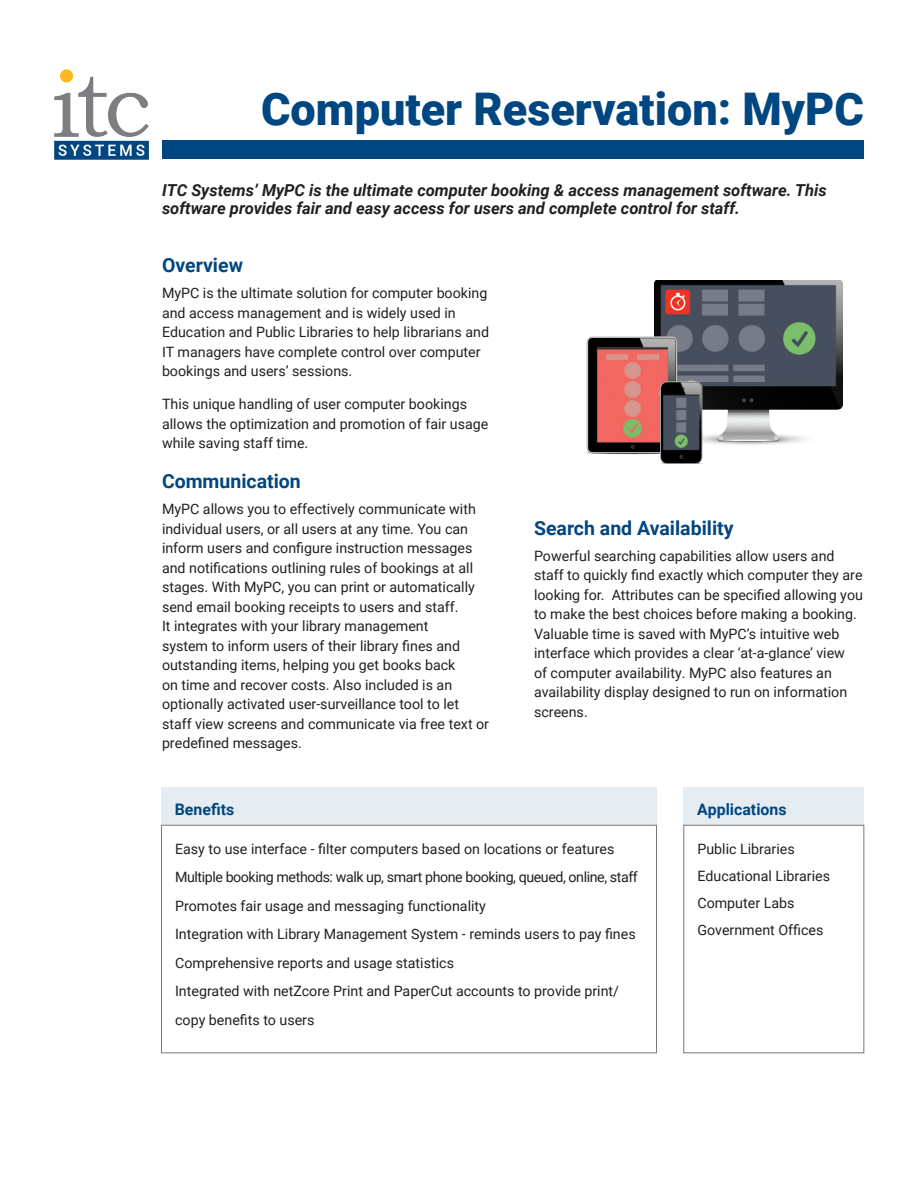
<style>
.page{position:relative;width:918px;height:1188px;background:#fff}
.page>*{position:absolute;margin:0;border:0;box-sizing:border-box;transform-origin:0 0}
.Main_Header{font:900 45px "Roboto";color:#004680}
.Header1{font:700 19.5px "Roboto";color:#004680}
.Title_Summary{font:italic 700 16.5px/18px "Roboto";color:#231f20}
.Header2{font:700 15.9px "Roboto";color:#004680}
.Paragraph_Style_1{font:14.25px/19.5px "Roboto";color:#231f20}
.Paragraph_Style_2{font:14.25px/28.5px "Roboto";color:#231f20}
.Paragraph_Style_2-2{font:14.25px "Roboto";letter-spacing:-.03em;color:#231f20}
</style>
<div class="page">
<div style="left:162px;top:140px;width:702px;height:19px;background:#004680"></div>
<div style="left:161px;top:787px;width:496px;height:38px;background:#e6edf2"></div>
<div style="left:161px;top:825px;width:496px;height:228px;border:1px solid #76787b"></div>
<div style="left:684px;top:787px;width:180px;height:38px;background:#e6edf2"></div>
<div style="left:684px;top:825px;width:180px;height:228px;border:1px solid #76787b"></div>
<img style="left:585px;top:281px;width:258px;height:183px">
<img style="left:54px;top:69px;width:94px;height:90px">
<p class="Main_Header" style="left:261px;top:77px;width:604px">Computer Reservation: MyPC</p>
<p class="Title_Summary" style="left:162px;top:181px;width:666px">ITC Systems’ MyPC is the ultimate computer booking &amp; access management software. This software provides fair and easy access for users and complete control for staff.</p>
<p class="Header1" style="left:162px;top:252px;width:83px">Overview</p>
<p class="Paragraph_Style_1" style="left:162px;top:283px;width:329px">MyPC is the ultimate solution for computer booking and access management and is widely used in Education and Public Libraries to help librarians and IT managers have complete control over computer bookings and users’ sessions.</p>
<p class="Paragraph_Style_1" style="left:162px;top:394px;width:328px">This unique handling of user computer bookings allows the optimization and promotion of fair usage while saving staff time.</p>
<p class="Header1" style="left:162px;top:468px;width:140px">Communication</p>
<p class="Paragraph_Style_1" style="left:162px;top:499px;width:329px">MyPC allows you to effectively communicate with individual users, or all users at any time. You can inform users and configure instruction messages and notifications outlining rules of bookings at all stages. With MyPC, you can print or automatically send email booking receipts to users and staff.<br>It integrates with your library management<br>system to inform users of their library fines and outstanding items, helping you get books back<br>on time and recover costs. Also included is an optionally activated user-surveillance tool to let staff view screens and communicate via free text or predefined messages.</p>
<p class="Header1" style="left:534px;top:514px;width:201px">Search and Availability</p>
<p class="Paragraph_Style_1" style="left:534px;top:545px;width:330px">Powerful searching capabilities allow users and staff to quickly find exactly which computer they are looking for. Attributes can be specified allowing you to make the best choices before making a booking.<br>Valuable time is saved with MyPC’s intuitive web interface which provides a clear ‘at-a-glance’ view<br>of computer availability. MyPC also features an availability display designed to run on information screens.</p>
<p class="Header2" style="left:175px;top:798px;width:61px">Benefits</p>
<p class="Paragraph_Style_2" style="left:175px;top:834px;width:441px">Easy to use interface - filter computers based on locations or features</p>
<p class="Paragraph_Style_2-2" style="left:175px;top:867px;width:464px">Multiple booking methods: walk up, smart phone booking, queued, online, staff</p>
<p class="Paragraph_Style_2" style="left:175px;top:891px;width:312px">Promotes fair usage and messaging functionality</p>
<p class="Paragraph_Style_2" style="left:175px;top:920px;width:462px">Integration with Library Management System - reminds users to pay fines</p>
<p class="Paragraph_Style_2" style="left:175px;top:948px;width:280px">Comprehensive reports and usage statistics</p>
<p class="Paragraph_Style_2" style="left:175px;top:977px;width:446px">Integrated with netZcore Print and PaperCut accounts to provide print/ copy benefits to users</p>
<p class="Header2" style="left:697px;top:798px;width:91px">Applications</p>
<p class="Paragraph_Style_1" style="left:697px;top:839px;width:99px">Public Libraries</p>
<p class="Paragraph_Style_1" style="left:697px;top:866px;width:134px">Educational Libraries</p>
<p class="Paragraph_Style_1" style="left:697px;top:893px;width:99px">Computer Labs</p>
<p class="Paragraph_Style_1" style="left:697px;top:920px;width:127px">Government Offices</p>
</div>
